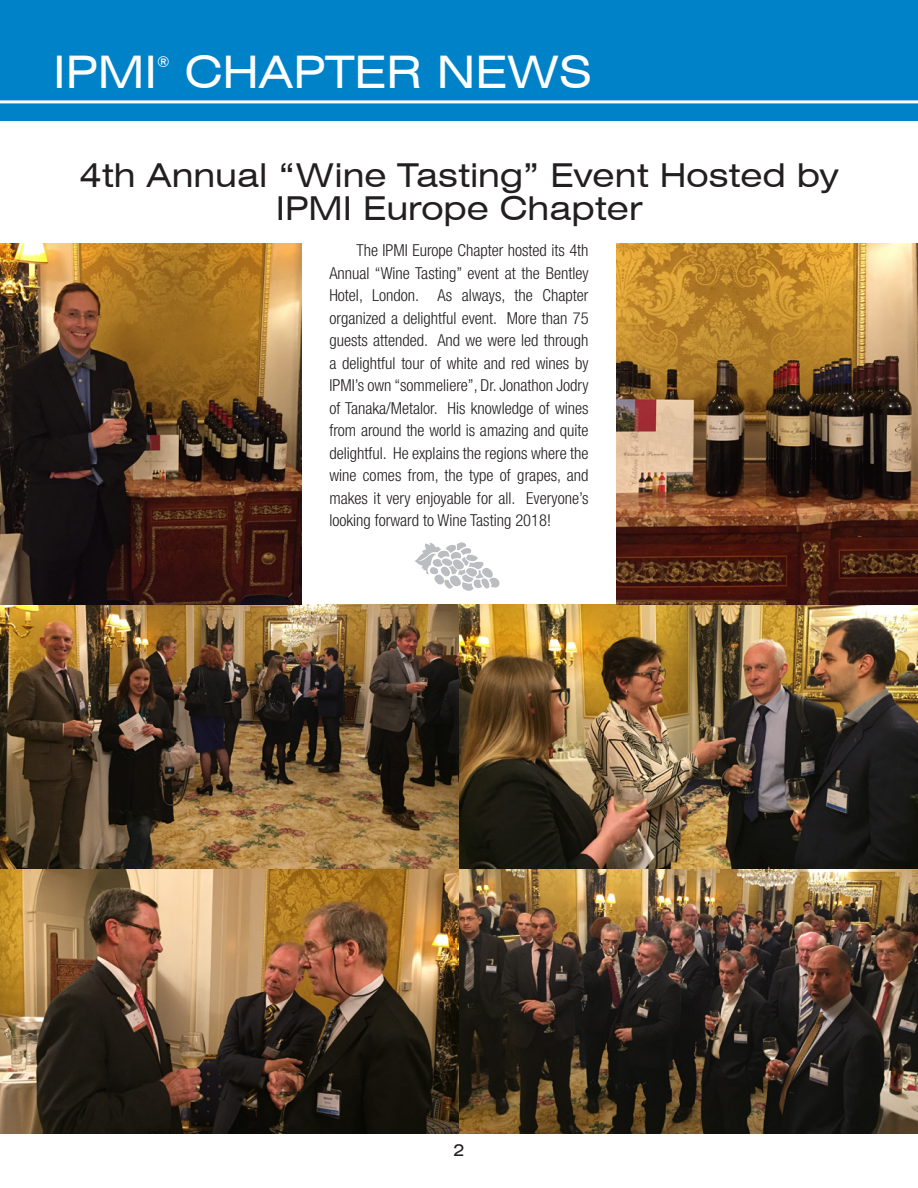
<style>
.page{position:relative;width:918px;height:1188px;background:#fff}
.page>*{position:absolute;margin:0;border:0;box-sizing:border-box;transform-origin:0 0}
.t1{font:expanded 45px "Swiss 721 BT";color:#fff}
.t2{font:expanded 33px "Swiss 721 BT";color:#231f20}
.t3{font:300 condensed 16.5px/22.5px "Helvetica Neue";color:#231f20;text-align:justify}
.t4{font:expanded 16.5px "Swiss 721 BT";color:#231f20}
.t5{font:expanded 15px "Swiss 721 BT";color:#fff}
</style>
<div class="page">
<div style="left:0;top:0;width:918px;height:122px;background:#0082c8"></div>
<hr style="left:0;top:100px;width:918px;height:3px;background:#fff">
<img style="left:0;top:605px;width:918px;height:529px">
<img style="left:0;top:243px;width:301px;height:362px">
<img style="left:617px;top:243px;width:301px;height:362px">
<p class="t1" style="left:53px;top:45px;width:106px">IPMI</p>
<p class="t5" style="left:157px;top:53px;width:14px">®</p>
<p class="t1" style="left:185px;top:45px;width:409px">CHAPTER NEWS</p>
<p class="t2" style="left:79px;top:156px;width:761px">4th Annual “Wine Tasting” Event Hosted by</p>
<p class="t2" style="left:276px;top:189px;width:368px">IPMI Europe Chapter</p>
<p class="t3" style="left:329px;top:239px;width:261px;text-indent:27px">The IPMI Europe Chapter hosted its 4th Annual “Wine Tasting” event at the Bentley Hotel, London. As always, the Chapter organized a delightful event. More than 75 guests attended. And we were led through a delightful tour of white and red wines by IPMI’s own “sommeliere”, Dr. Jonathon Jodry of Tanaka/Metalor. His knowledge of wines from around the world is amazing and quite delightful. He explains the regions where the wine comes from, the type of grapes, and makes it very enjoyable for all. Everyone’s looking forward to Wine Tasting 2018!</p>
<p class="t4" style="left:453px;top:1140px;width:13px">2</p>
</div>
